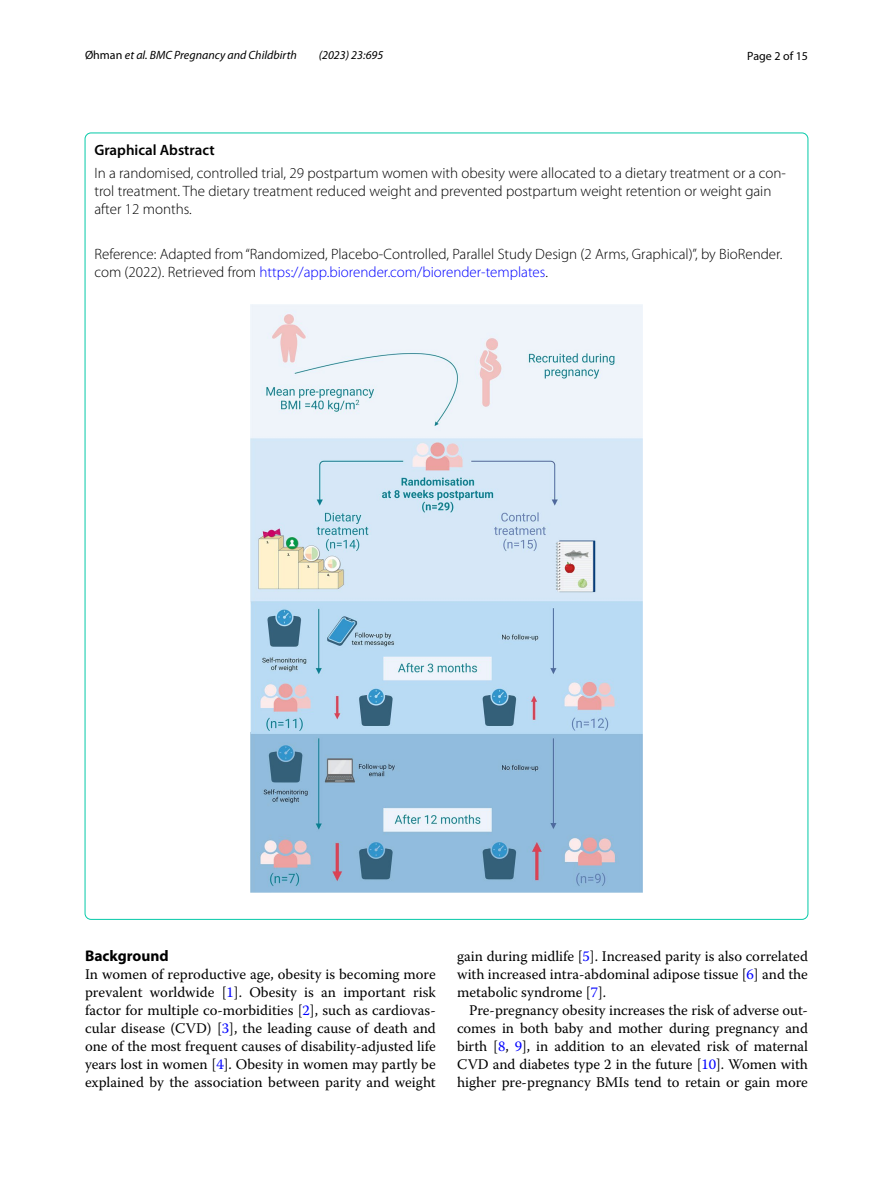
<style>
.page{position:relative;width:893px;height:1187px;background:#fff}
.page>*{position:absolute;margin:0;border:0;box-sizing:border-box;transform-origin:0 0}
.t1{font:700 15.45px "Myriad Pro";color:#000}
.t2{font:300 15px/18px "Myriad Pro";color:#000}
.t3{font:600 15px "Myriad Pro";color:#000}
.t4{font:14.7px/18px "Warnock Pro";color:#000;text-align:justify}
.t5{font:italic 12px "Myriad Pro";color:#000}
.t6{font:12px "Myriad Pro";color:#000}
.s1{font-style:normal}
.s2{color:#00f}
</style>
<div class="page">
<img style="left:250px;top:304px;width:393px;height:588px">
<p class="t5" style="left:85px;top:48px;width:213px"><span class="s1">Øhman</span> et al. BMC Pregnancy and Childbirth</p>
<p class="t5" style="left:319px;top:48px;width:66px">(2023) 23:695</p>
<p class="t6" style="left:747px;top:48px;width:62px">Page 2 of 15</p>
<p class="t3" style="left:94px;top:140px;width:122px">Graphical Abstract</p>
<p class="t2" style="left:94px;top:164px;width:693px">In a randomised, controlled trial, 29 postpartum women with obesity were allocated to a dietary treatment or a con&shy;trol treatment. The dietary treatment reduced weight and prevented postpartum weight retention or weight gain after 12 months.</p>
<p class="t2" style="left:94px;top:245px;width:690px">Reference: Adapted from“Randomized, Placebo-Controlled, Parallel Study Design (2 Arms, Graphical)”, by BioRender. com (2022). Retrieved from <span class="s2">https://app.biorender.com/biorender-templates</span>.</p>
<p class="t1" style="left:85px;top:946px;width:85px">Background</p>
<p class="t4" style="left:85px;top:965px;width:352px">In women of reproductive age, obesity is becoming more prevalent worldwide [<span class="s2">1</span>]. Obesity is an important risk factor for multiple co-morbidities [<span class="s2">2</span>], such as cardiovas&shy;cular disease (CVD) [<span class="s2">3</span>], the leading cause of death and one of the most frequent causes of disability-adjusted life years lost in women [<span class="s2">4</span>]. Obesity in women may partly be explained by the association between parity and weight</p>
<p class="t4" style="left:457px;top:946px;width:352px">gain during midlife [<span class="s2">5</span>]. Increased parity is also correlated with increased intra-abdominal adipose tissue [<span class="s2">6</span>] and the metabolic syndrome [<span class="s2">7</span>].</p>
<p class="t4" style="left:457px;top:1000px;width:352px;text-indent:12px">Pre-pregnancy obesity increases the risk of adverse out&shy;comes in both baby and mother during pregnancy and birth [<span class="s2">8</span>, <span class="s2">9</span>], in addition to an elevated risk of maternal CVD and diabetes type 2 in the future [<span class="s2">10</span>]. Women with higher pre-pregnancy BMIs tend to retain or gain more</p>
</div>
